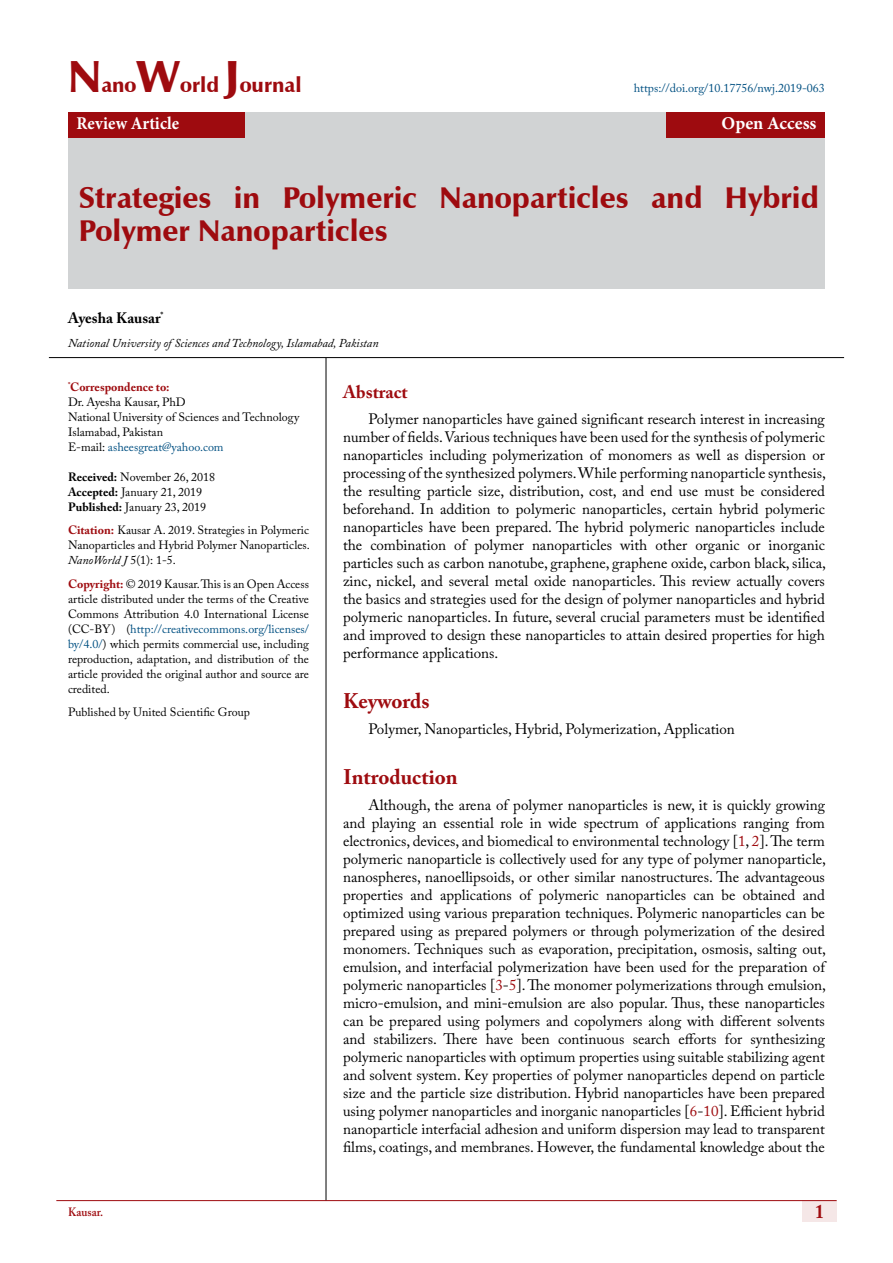
<style>
.page{position:relative;width:893px;height:1263px;background:#fff}
.page>*{position:absolute;margin:0;border:0;box-sizing:border-box;transform-origin:0 0}
.t1{font:900 30px/33px "Zapf Humanist 601 BT";color:#9e0b0f}
.t2{font:700 21px "Adobe Caslon Pro";color:#9e0b0f}
.t3{font:900 21px "Zapf Humanist 601 BT";color:#9e0b0f}
.t4{font:700 19.5px "Adobe Caslon Pro";color:#9e0b0f;scale:.9 1}
.t5{font:700 18px "Minion Pro";letter-spacing:.005em;color:#fff;scale:.93 1}
.t6{font:700 18px "Minion Pro";letter-spacing:.005em;color:#fff}
.t7{font:700 18px "Adobe Caslon Pro";color:#9e0b0f}
.t8{font:15px/18px "Adobe Caslon Pro";color:#000;text-align:justify}
.t9{font:700 15px "Adobe Caslon Pro";color:#000}
.t10{font:12px/15px "Adobe Caslon Pro";color:#000}
.t11{font:italic 12px "Adobe Caslon Pro";color:#000}
.t12{font:12px "Adobe Caslon Pro";color:#005082}
.t13{font:600 12px "Adobe Caslon Pro";color:#9e0b0f;scale:.95 1}
.s1{font-size:45px}
.s2{font-weight:700;color:#9e0b0f}
.s3{color:#005082}
.s4{font-weight:700}
.s5{font-style:italic}
.s6{color:#9e0b0f}
</style>
<div class="page">
<div style="left:802px;top:1200px;width:35px;height:21px;background:#f5e7e7"></div>
<hr style="left:56px;top:1200px;width:781px;height:1px;background:#9e0b0f">
<div style="left:68px;top:112px;width:757px;height:177px;background:#d1d3d4"></div>
<div style="left:68px;top:112px;width:177px;height:26px;background:#9e0b0f"></div>
<div style="left:666px;top:112px;width:159px;height:26px;background:#9e0b0f"></div>
<hr style="left:326px;top:358px;width:1px;height:842px;background:#000">
<hr style="left:49px;top:357px;width:795px;height:1px;background:#000">
<h2 class="t3" style="left:68px;top:72px;width:235px"><span class="s1">N</span>ano<span class="s1">W</span>orld <span class="s1">J</span>ournal</h2>
<p class="t5" style="left:77px;top:111px;width:112px">Review Article</p>
<p class="t6" style="left:721px;top:111px;width:96px">Open Access</p>
<p class="t12" style="left:634px;top:81px;width:193px">https://doi.org/10.17756/nwj.2019-063</p>
<h1 class="t1" style="left:79px;top:182px;width:741px">Strategies in Polymeric Nanoparticles and Hybrid<br>Polymer Nanoparticles</h1>
<p class="t9" style="left:68px;top:309px;width:97px">Ayesha Kausar<sup>*</sup></p>
<p class="t11" style="left:68px;top:336px;width:312px">National University of Sciences and Technology, Islamabad, Pakistan</p>
<p class="t10" style="left:68px;top:379px;width:233px"><sup>*</sup><span class="s2">Correspondence to:<br></span>Dr. Ayesha Kausar, PhD<br>National University of Sciences and Technology<br>Islamabad, Pakistan<br>E-mail: <span class="s3">asheesgreat@yahoo.com</span></p>
<p class="t10" style="left:68px;top:469px;width:149px"><span class="s4">Received:</span> November 26, 2018<br><span class="s4">Accepted:</span> January 21, 2019<br><span class="s4">Published:</span> January 23, 2019</p>
<p class="t10" style="left:68px;top:523px;width:243px;text-align:justify"><span class="s2">Citation:</span> Kausar A. 2019. Strategies in Polymeric Nanoparticles and Hybrid Polymer Nanoparticles.<br><span class="s5">NanoWorld J</span> 5(1): 1-5.</p>
<p class="t10" style="left:68px;top:576px;width:242px;text-align:justify"><span class="s2">Copyright:</span> © 2019 Kausar. This is an Open Access article distributed under the terms of the Creative Commons Attribution 4.0 International License (CC-BY) (<span class="s3">http://creativecommons.org/licenses/ by/4.0/</span>) which permits commercial use, including reproduction, adaptation, and distribution of the article provided the original author and source are credited.</p>
<p class="t10" style="left:68px;top:705px;width:183px">Published by United Scientific Group</p>
<p class="t7" style="left:343px;top:381px;width:66px">Abstract</p>
<p class="t8" style="left:343px;top:410px;width:484px;text-indent:26px">Polymer nanoparticles have gained significant research interest in increasing number of fields. Various techniques have been used for the synthesis of polymeric nanoparticles including polymerization of monomers as well as dispersion or processing of the synthesized polymers. While performing nanoparticle synthesis, the resulting particle size, distribution, cost, and end use must be considered beforehand. In addition to polymeric nanoparticles, certain hybrid polymeric nanoparticles have been prepared. The hybrid polymeric nanoparticles include the combination of polymer nanoparticles with other organic or inorganic particles such as carbon nanotube, graphene, graphene oxide, carbon black, silica, zinc, nickel, and several metal oxide nanoparticles. This review actually covers the basics and strategies used for the design of polymer nanoparticles and hybrid polymeric nanoparticles. In future, several crucial parameters must be identified and improved to design these nanoparticles to attain desired properties for high performance applications.</p>
<h2 class="t2" style="left:343px;top:688px;width:88px">Keywords</h2>
<p class="t8" style="left:369px;top:720px;width:368px">Polymer, Nanoparticles, Hybrid, Polymerization, Application</p>
<h2 class="t2" style="left:343px;top:764px;width:116px">Introduction</h2>
<p class="t8" style="left:343px;top:796px;width:484px;text-indent:26px">Although, the arena of polymer nanoparticles is new, it is quickly growing and playing an essential role in wide spectrum of applications ranging from electronics, devices, and biomedical to environmental technology [<span class="s6">1</span>, <span class="s6">2</span>]. The term polymeric nanoparticle is collectively used for any type of polymer nanoparticle, nanospheres, nanoellipsoids, or other similar nanostructures. The advantageous properties and applications of polymeric nanoparticles can be obtained and optimized using various preparation techniques. Polymeric nanoparticles can be prepared using as prepared polymers or through polymerization of the desired monomers. Techniques such as evaporation, precipitation, osmosis, salting out, emulsion, and interfacial polymerization have been used for the preparation of polymeric nanoparticles [<span class="s6">3</span>-<span class="s6">5</span>]. The monomer polymerizations through emulsion, micro-emulsion, and mini-emulsion are also popular. Thus, these nanoparticles can be prepared using polymers and copolymers along with different solvents and stabilizers. There have been continuous search efforts for synthesizing polymeric nanoparticles with optimum properties using suitable stabilizing agent and solvent system. Key properties of polymer nanoparticles depend on particle size and the particle size distribution. Hybrid nanoparticles have been prepared using polymer nanoparticles and inorganic nanoparticles [<span class="s6">6</span>-<span class="s6">10</span>]. Efficient hybrid nanoparticle interfacial adhesion and uniform dispersion may lead to transparent films, coatings, and membranes. However, the fundamental knowledge about the</p>
<p class="t13" style="left:68px;top:1204px;width:39px">Kausar.</p>
<h3 class="t4" style="left:815px;top:1200px;width:11px">1</h3>
</div>
